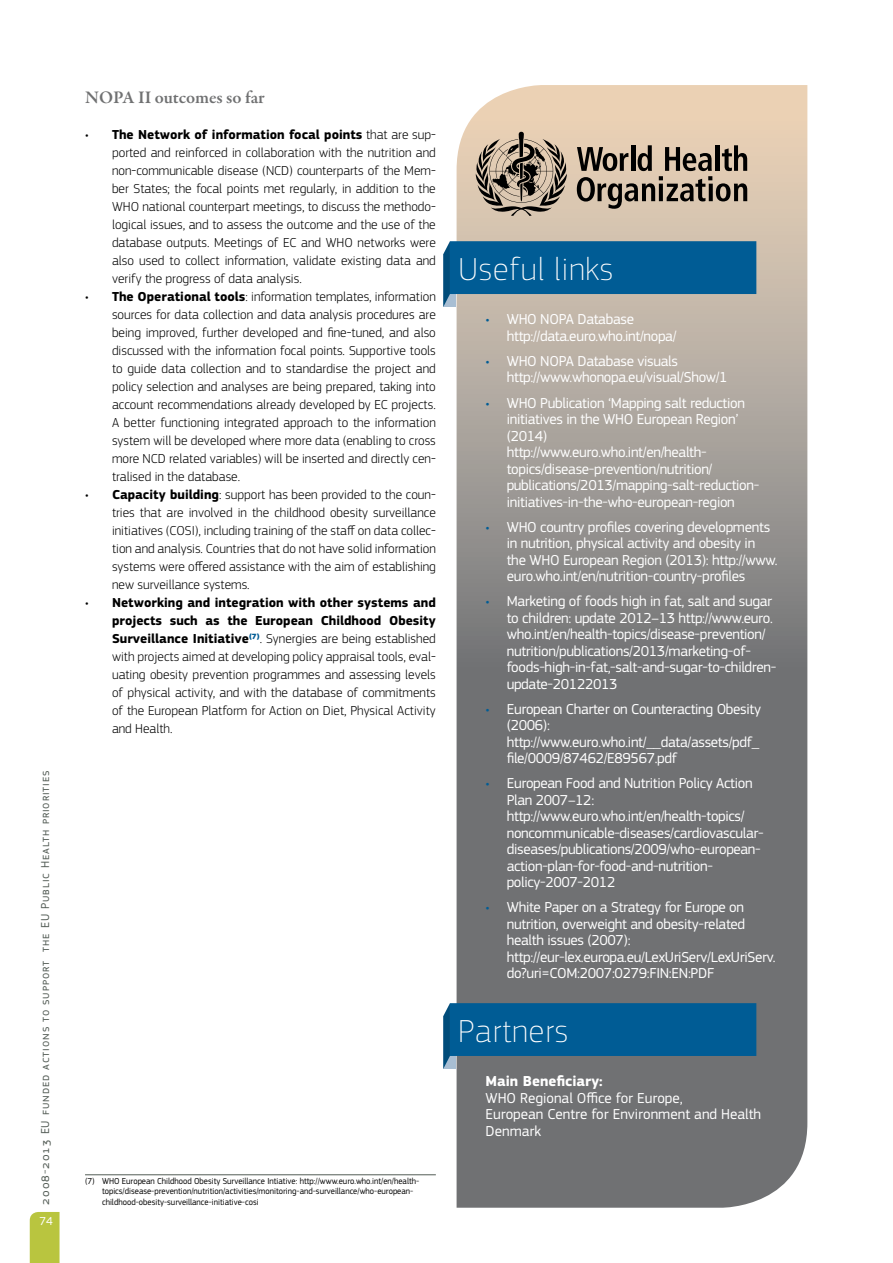
<style>
.page{position:relative;width:893px;height:1263px;background:#fff}
.page>*{position:absolute;margin:0;border:0;box-sizing:border-box;transform-origin:0 0}
.t1{font:100 33px "EC Square Sans Pro";letter-spacing:.03em;color:#fff}
.t2{font:600 18px "Garamond Premr Pro";color:#707172}
.t3{font:15px/16.5px "EC Square Sans Pro";letter-spacing:-.02em;color:#fff}
.t4{font:15px/16.5px "EC Square Sans Pro";color:#fff}
.t5{font:700 15px "EC Square Sans Pro";color:#fff}
.t6{font:300 13.5px/18px "EC Square Sans Pro";color:#000;text-align:justify}
.t7{font:12px "EC Square Sans Pro";letter-spacing:.075em;color:#535c55}
.t8{font:12px "EC Square Sans Pro";color:#fff}
.t9{font:9px/10.5px "EC Square Sans Pro";color:#000;scale:.95 1}
.s1{font-weight:700}
.s2{color:#005c95}
</style>
<div class="page">
<div style="left:30px;top:1212px;width:30px;height:51px;background:#b9c53f"></div>
<hr style="left:85px;top:1174px;width:351px;height:1px;background:#535c55">
<svg style="left:457px;top:85px;width:350px;height:1123px;background:#8f8b87"></svg>
<div style="left:444px;top:1016px;width:12px;height:52px;background:#a8bed3"></div>
<svg style="left:443px;top:1003px;width:7px;height:66px"></svg>
<div style="left:450px;top:1003px;width:306px;height:53px;background:#005c95"></div>
<div style="left:444px;top:254px;width:12px;height:53px;background:#a8bed3"></div>
<svg style="left:443px;top:241px;width:7px;height:66px"></svg>
<div style="left:450px;top:241px;width:306px;height:53px;background:#005c95"></div>
<svg style="left:577px;top:145px;width:170px;height:64px;background:#958777"></svg>
<svg style="left:476px;top:132px;width:91px;height:84px;background:#9a8b7b"></svg>
<p class="t7" style="left:38px;top:1204px;width:436px;rotate:-90deg">2008-2013 EU funded actions to support the EU Public Health priorities</p>
<p class="t8" style="left:39px;top:1214px;width:15px">74</p>
<h2 class="t2" style="left:85px;top:86px;width:181px">NOPA II outcomes so far</h2>
<p class="t6" style="left:112px;top:126px;width:325px;text-indent:-27px">• <span class="s1">The Network of information focal points</span> that are sup&shy;ported and reinforced in collaboration with the nutrition and non-communicable disease (NCD) counterparts of the Mem&shy;ber States; the focal points met regularly, in addition to the WHO national counterpart meetings, to discuss the methodo&shy;logical issues, and to assess the outcome and the use of the database outputs. Meetings of EC and WHO networks were also used to collect information, validate existing data and verify the progress of data analysis.</p>
<p class="t6" style="left:112px;top:287px;width:325px;text-indent:-27px">• <span class="s1">The Operational tools</span>: information templates, information sources for data collection and data analysis procedures are being improved, further developed and fine-tuned, and also discussed with the information focal points. Supportive tools to guide data collection and to standardise the project and policy selection and analyses are being prepared, taking into account recommendations already developed by EC projects.<br>A better functioning integrated approach to the information system will be developed where more data (enabling to cross more NCD related variables) will be inserted and directly cen&shy;tralised in the database.</p>
<p class="t6" style="left:112px;top:485px;width:325px;text-indent:-27px">• <span class="s1">Capacity building</span>: support has been provided to the coun&shy;tries that are involved in the childhood obesity surveillance initiatives (COSI), including training of the staff on data collec&shy;tion and analysis. Countries that do not have solid information systems were offered assistance with the aim of establishing new surveillance systems.</p>
<p class="t6" style="left:112px;top:593px;width:325px;text-indent:-27px">• <span class="s1">Networking and integration with other systems and projects such as the European Childhood Obesity Surveillance Initiative</span><sup>(7)</sup>. Synergies are being established with projects aimed at developing policy appraisal tools, eval&shy;uating obesity prevention programmes and assessing levels of physical activity, and with the database of commitments of the European Platform for Action on Diet, Physical Activity and Health.</p>
<p class="t9" style="left:102px;top:1175px;width:335px;text-indent:-17px">(7) WHO European Childhood Obesity Surveillance Intiative: http://www.euro.who.int/en/health&shy;topics/disease-prevention/nutrition/activities/monitoring-and-surveillance/who-european&shy;childhood-obesity-surveillance-initiative-cosi</p>
<h1 class="t1" style="left:458px;top:250px;width:156px">Useful links</h1>
<p class="t3" style="left:507px;top:311px;width:171px;text-indent:-21px"><span class="s2">•</span> WHO NOPA Database http://data.euro.who.int/nopa/</p>
<p class="t3" style="left:507px;top:353px;width:222px;text-indent:-21px"><span class="s2">•</span> WHO NOPA Database visuals http://www.whonopa.eu/visual/Show/1</p>
<p class="t3" style="left:507px;top:394px;width:254px;text-indent:-21px"><span class="s2">•</span> WHO Publication ‘Mapping salt reduction initiatives in the WHO European Region’ (2014)<br>http://www.euro.who.int/en/health&shy;topics/disease-prevention/nutrition/ publications/2013/mapping-salt-reduction&shy;initiatives-in-the-who-european-region</p>
<p class="t3" style="left:507px;top:518px;width:272px;text-indent:-21px"><span class="s2">•</span> WHO country profiles covering developments in nutrition, physical activity and obesity in the WHO European Region (2013): http://www. euro.who.int/en/nutrition-country-profiles</p>
<p class="t3" style="left:507px;top:593px;width:271px;text-indent:-21px"><span class="s2">•</span> Marketing of foods high in fat, salt and sugar to children: update 2012–13 http://www.euro. who.int/en/health-topics/disease-prevention/ nutrition/publications/2013/marketing-of&shy;foods-high-in-fat,-salt-and-sugar-to-children&shy;update-20122013</p>
<p class="t3" style="left:507px;top:700px;width:256px;text-indent:-21px"><span class="s2">•</span> European Charter on Counteracting Obesity (2006): http://www.euro.who.int/__data/assets/pdf_ file/0009/87462/E89567.pdf</p>
<p class="t3" style="left:507px;top:775px;width:259px;text-indent:-21px"><span class="s2">•</span> European Food and Nutrition Policy Action Plan 2007–12: http://www.euro.who.int/en/health-topics/ noncommunicable-diseases/cardiovascular&shy;diseases/publications/2009/who-european&shy;action-plan-for-food-and-nutrition&shy;policy-2007-2012</p>
<p class="t3" style="left:507px;top:899px;width:270px;text-indent:-21px"><span class="s2">•</span> White Paper on a Strategy for Europe on nutrition, overweight and obesity-related health issues (2007): http://eur-lex.europa.eu/LexUriServ/LexUriServ. do?uri=COM:2007:0279:FIN:EN:PDF</p>
<h1 class="t1" style="left:458px;top:1012px;width:111px">Partners</h1>
<p class="t5" style="left:485px;top:1072px;width:119px">Main Beneficiary:</p>
<p class="t4" style="left:485px;top:1090px;width:277px">WHO Regional Office for Europe,<br>European Centre for Environment and Health<br>Denmark</p>
</div>
